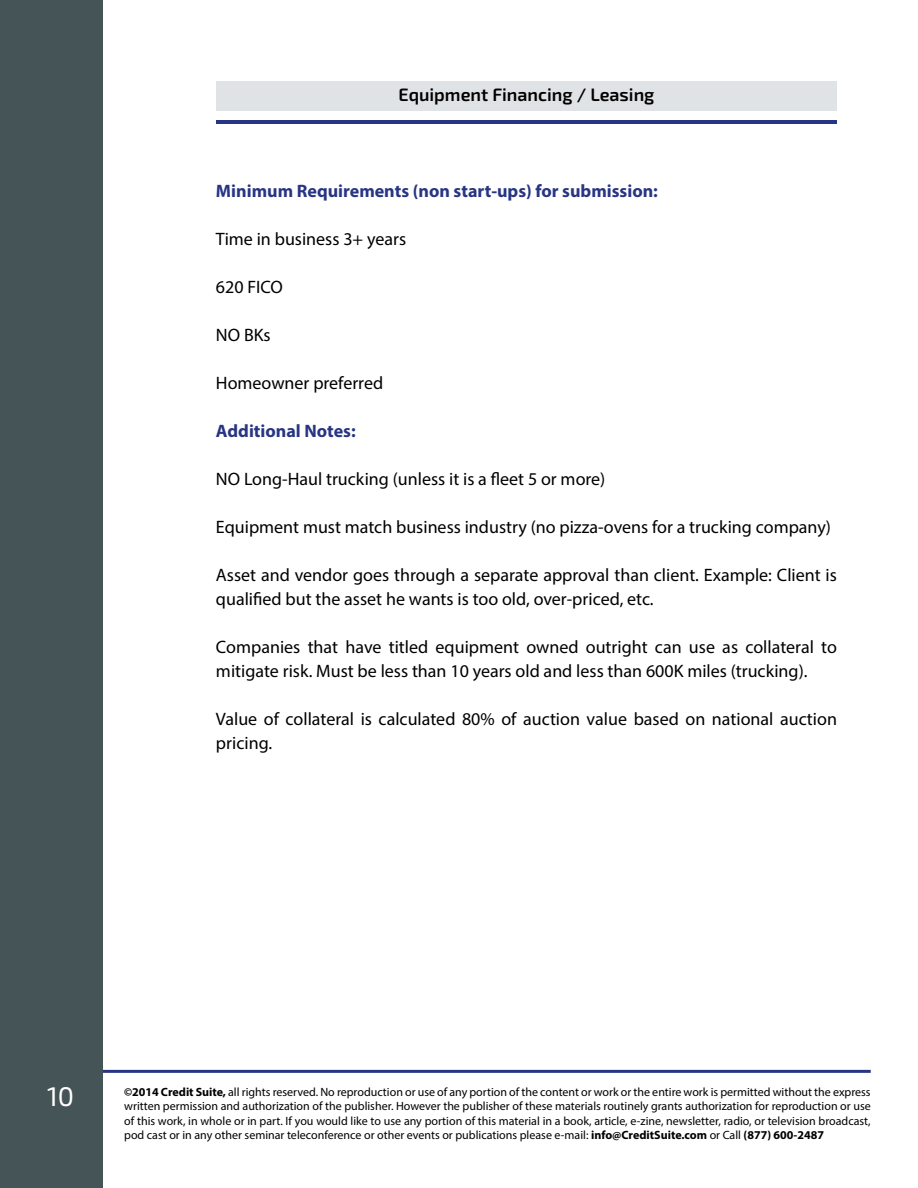
<style>
.page{position:relative;width:918px;height:1188px;background:#fff}
.page>*{position:absolute;margin:0;border:0;box-sizing:border-box;transform-origin:0 0}
.t1{font:27px "Exo 2.0";color:#fff}
.t2{font:18px/24px "Myriad Pro";color:#000}
.t3{font:700 18px "Myriad Pro";color:#283583}
.t4{font:600 18px "Exo 2.0";color:#000}
.t5{font:12px/14.4px "Myriad Pro";color:#000;text-align:justify}
.s1{font-weight:700}
</style>
<div class="page">
<div style="left:216px;top:81px;width:621px;height:29px;background:#dfe3e6"></div>
<div style="left:0;top:0;width:103px;height:1188px;background:#455456"></div>
<hr style="left:103px;top:1070px;width:768px;height:3px;background:#283583">
<hr style="left:216px;top:120px;width:621px;height:4px;background:#283583">
<h2 class="t4" style="left:398px;top:84px;width:258px">Equipment Financing / Leasing</h2>
<h2 class="t3" style="left:216px;top:179px;width:443px">Minimum Requirements (non start-ups) for submission:</h2>
<h2 class="t2" style="left:216px;top:227px;width:192px">Time in business 3+ years</h2>
<h2 class="t2" style="left:216px;top:275px;width:69px">620 FICO</h2>
<h2 class="t2" style="left:216px;top:323px;width:56px">NO BKs</h2>
<h2 class="t2" style="left:216px;top:371px;width:169px">Homeowner preferred</h2>
<h2 class="t3" style="left:216px;top:419px;width:141px">Additional Notes:</h2>
<h2 class="t2" style="left:216px;top:467px;width:391px">NO Long-Haul trucking (unless it is a fleet 5 or more)</h2>
<h2 class="t2" style="left:216px;top:515px;width:616px">Equipment must match business industry (no pizza-ovens for a trucking company)</h2>
<h2 class="t2" style="left:216px;top:563px;width:623px">Asset and vendor goes through a separate approval than client. Example: Client is qualified but the asset he wants is too old, over-priced, etc.</h2>
<h2 class="t2" style="left:216px;top:635px;width:622px">Companies that have titled equipment owned outright can use as collateral to mitigate risk. Must be less than 10 years old and less than 600K miles (trucking).</h2>
<h2 class="t2" style="left:216px;top:707px;width:623px">Value of collateral is calculated 80% of auction value based on national auction pricing.</h2>
<h1 class="t1" style="left:47px;top:1080px;width:29px">10</h1>
<p class="t5" style="left:124px;top:1084px;width:748px"><span class="s1">©2014 Credit Suite,</span> all rights reserved. No reproduction or use of any portion of the content or work or the entire work is permitted without the express written permission and authorization of the publisher. However the publisher of these materials routinely grants authorization for reproduction or use of this work, in whole or in part. If you would like to use any portion of this material in a book, article, e-zine, newsletter, radio, or television broadcast, pod cast or in any other seminar teleconference or other events or publications please e-mail: <span class="s1">info@CreditSuite.com</span> or Call <span class="s1">(877) 600-2487</span></p>
</div>
